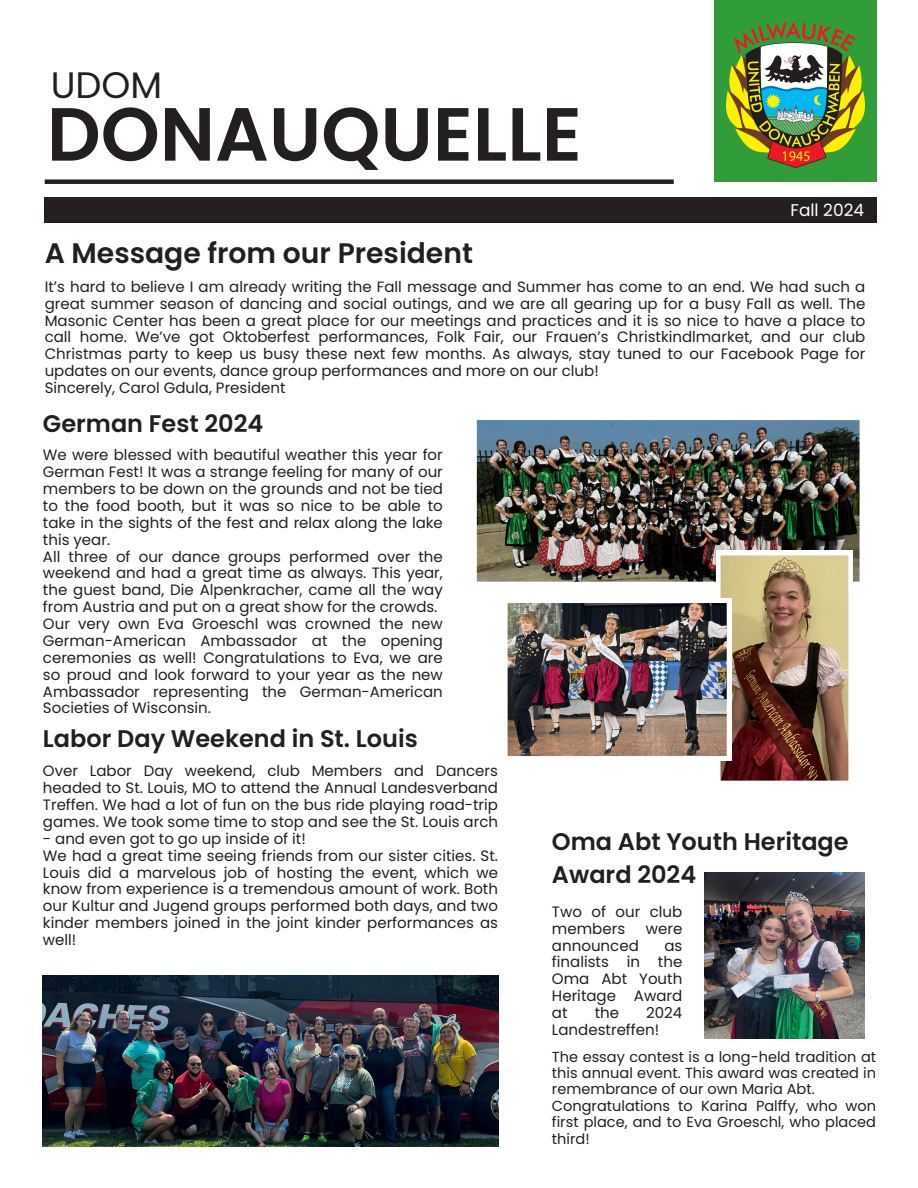
<style>
.page{position:relative;width:918px;height:1188px;background:#fff}
.page>*{position:absolute;margin:0;border:0;box-sizing:border-box;transform-origin:0 0}
.t1{font:600 75.15px "Poppins";color:#231f20}
.t2{font:36.9px "Poppins";color:#231f20}
.t3{font:600 28.2px "Poppins";color:#231f20}
.t4{font:600 24px/32.7px "Poppins";color:#231f20}
.t5{font:16.95px "Poppins";color:#fff}
.t6{font:15px/16.8px "Poppins";color:#231f20;text-align:justify}
.t7{font:14.55px/16.4px "Poppins";color:#231f20;text-align:justify}
</style>
<div class="page">
<div style="left:714px;top:0;width:163px;height:182px;background:#309d3a"></div>
<div style="left:45px;top:179px;width:629px;height:5px;background:#231f20"></div>
<div style="left:45px;top:197px;width:832px;height:26px;background:#231f20"></div>
<img style="left:727px;top:22px;width:137px;height:145px">
<img style="left:705px;top:872px;width:160px;height:167px">
<img style="left:43px;top:975px;width:456px;height:171px">
<img style="left:476px;top:420px;width:384px;height:162px">
<img style="left:503px;top:551px;width:350px;height:230px">
<h2 class="t2" style="left:51px;top:59px;width:113px">UDOM</h2>
<h1 class="t1" style="left:47px;top:82px;width:536px">DONAUQUELLE</h1>
<p class="t3" style="left:45px;top:233px;width:430px">A Message from our President</p>
<h4 class="t5" style="left:790px;top:198px;width:75px">Fall 2024</h4>
<p class="t6" style="left:45px;top:278px;width:822px">It’s hard to believe I am already writing the Fall message and Summer has come to an end. We had such a great summer season of dancing and social outings, and we are all gearing up for a busy Fall as well. The Masonic Center has been a great place for our meetings and practices and it is so nice to have a place to call home. We’ve got Oktoberfest performances, Folk Fair, our Frauen’s Christkindlmarket, and our club Christmas party to keep us busy these next few months. As always, stay tuned to our Facebook Page for updates on our events, dance group performances and more on our club!</p>
<p class="t6" style="left:45px;top:379px;width:242px">Sincerely, Carol Gdula, President</p>
<p class="t4" style="left:43px;top:408px;width:222px">German Fest 2024</p>
<p class="t6" style="left:43px;top:447px;width:401px">We were blessed with beautiful weather this year for German Fest! It was a strange feeling for many of our members to be down on the grounds and not be tied to the food booth, but it was so nice to be able to take in the sights of the fest and relax along the lake this year.</p>
<p class="t6" style="left:43px;top:548px;width:401px">All three of our dance groups performed over the weekend and had a great time as always. This year, the guest band, Die Alpenkracher, came all the way from Austria and put on a great show for the crowds.</p>
<h4 class="t6" style="left:43px;top:615px;width:401px">Our very own Eva Groeschl was crowned the new German-American Ambassador at the opening ceremonies as well! Congratulations to Eva, we are so proud and look forward to your year as the new Ambassador representing the German-American Societies of Wisconsin.</h4>
<p class="t4" style="left:43px;top:723px;width:376px">Labor Day Weekend in St. Louis</p>
<p class="t6" style="left:43px;top:763px;width:457px">Over Labor Day weekend, club Members and Dancers headed to St. Louis, MO to attend the Annual Landesverband Treffen. We had a lot of fun on the bus ride playing road-trip games. We took some time to stop and see the St. Louis arch</p>
<p class="t6" style="left:43px;top:830px;width:264px">- and even got to go up inside of it!</p>
<p class="t6" style="left:43px;top:847px;width:457px">We had a great time seeing friends from our sister cities. St.<br>Louis did a marvelous job of hosting the event, which we know from experience is a tremendous amount of work. Both our Kultur and Jugend groups performed both days, and two kinder members joined in the joint kinder performances as well!</p>
<p class="t4" style="left:552px;top:826px;width:298px">Oma Abt Youth Heritage<br>Award 2024</p>
<p class="t6" style="left:552px;top:903px;width:132px">Two of our club members</p>
<p class="t6" style="left:646px;top:920px;width:38px">were</p>
<p class="t6" style="left:552px;top:937px;width:88px">announced</p>
<p class="t6" style="left:552px;top:937px;width:132px;text-indent:112px">as finalists in the Oma Abt Youth Heritage Award at</p>
<p class="t6" style="left:595px;top:1005px;width:26px">the</p>
<p class="t6" style="left:552px;top:1005px;width:132px;text-indent:94px">2024<br>Landestreffen!</p>
<p class="t7" style="left:552px;top:1048px;width:326px">The essay contest is a long-held tradition at this annual event. This award was created in remembrance of our own Maria Abt.</p>
<p class="t7" style="left:552px;top:1098px;width:326px">Congratulations to Karina Palffy, who won first place, and to Eva Groeschl, who placed third!</p>
</div>
